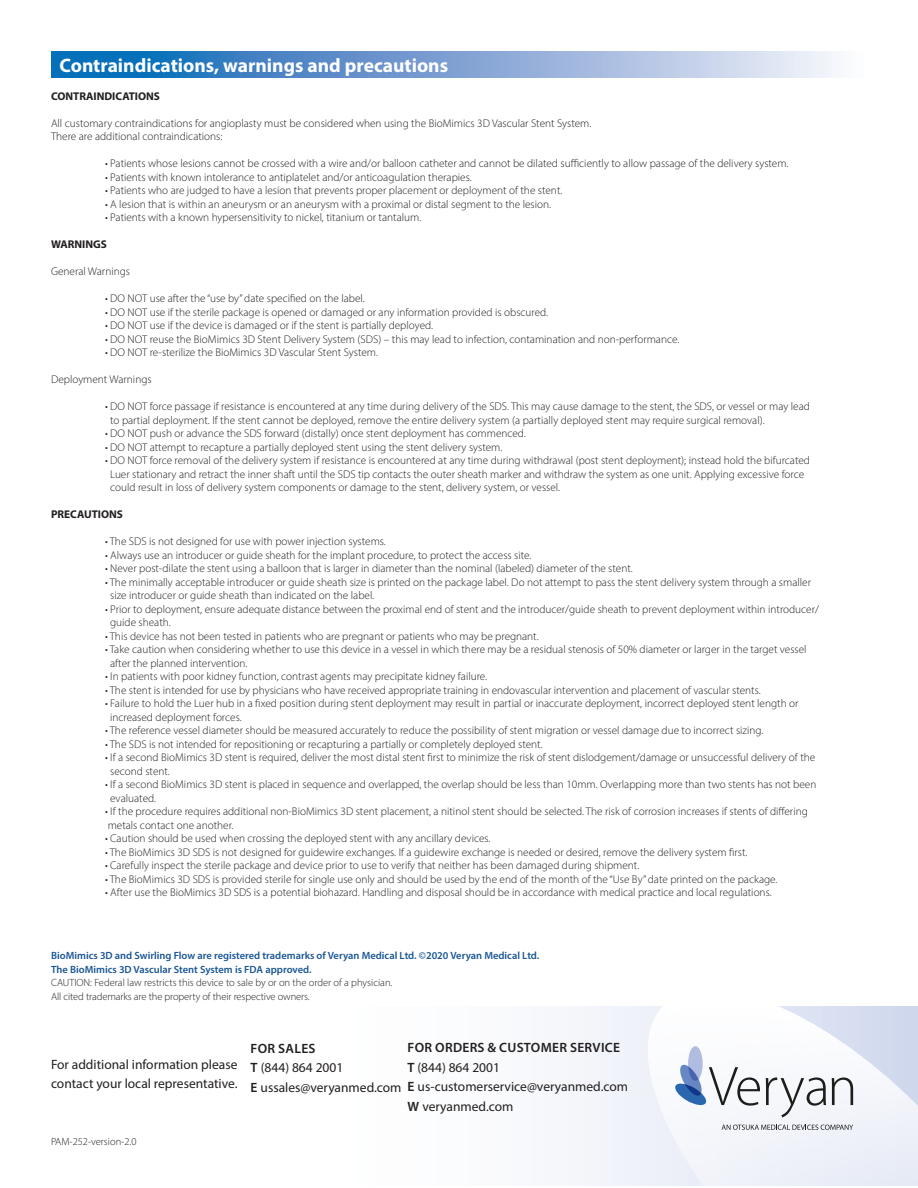
<style>
.page{position:relative;width:918px;height:1188px;background:#fff}
.page>*{position:absolute;margin:0;border:0;box-sizing:border-box;transform-origin:0 0}
.t1{font:700 19.5px "Myriad Pro";color:#fff}
.t2{font:13.5px/19.2px "Myriad Pro";color:#231f20}
.t3{font:600 13.5px/19.5px "Myriad Pro";letter-spacing:.02em;color:#231f20}
.t4{font:300 11.25px/13.5px "Myriad Pro";color:#231f20}
.t5{font:700 11.25px "Myriad Pro";color:#231f20}
.t6{font:600 10.5px/13.5px "Myriad Pro";color:#1a5694}
.t7{font:300 10.5px "Myriad Pro";color:#231f20}
.s1{font-weight:300;color:#231f20}
.s2{font-weight:400}
.s3{font-weight:600}
</style>
<div class="page">
<svg style="left:51px;top:51px;width:784px;height:27px;background:#78a4d3"></svg>
<svg style="left:622px;top:1006px;width:296px;height:180px;fill:#f0f3f9"></svg>
<div style="left:688px;top:1046px;width:15px;height:35px;background:#b4bfe3;border-radius:50%"></div>
<svg style="left:675px;top:1065px;width:85px;height:41px"></svg>
<svg style="left:766px;top:1077px;width:60px;height:40px"></svg>
<svg style="left:832px;top:1077px;width:21px;height:28px"></svg>
<svg style="left:722px;top:1125px;width:131px;height:5px"></svg>
<p class="t1" style="left:60px;top:52px;width:390px">Contraindications, warnings and precautions</p>
<p class="t5" style="left:51px;top:89px;width:111px">CONTRAINDICATIONS</p>
<p class="t4" style="left:51px;top:116px;width:542px">All customary contraindications for angioplasty must be considered when using the BioMimics 3D Vascular Stent System.</p>
<p class="t4" style="left:51px;top:130px;width:173px">There are additional contraindications:</p>
<p class="t4" style="left:105px;top:157px;width:685px">• Patients whose lesions cannot be crossed with a wire and/or balloon catheter and cannot be dilated sufficiently to allow passage of the delivery system.</p>
<p class="t4" style="left:105px;top:170px;width:368px">• Patients with known intolerance to antiplatelet and/or anticoagulation therapies.</p>
<p class="t4" style="left:105px;top:184px;width:459px">• Patients who are judged to have a lesion that prevents proper placement or deployment of the stent.</p>
<p class="t4" style="left:105px;top:197px;width:448px">• A lesion that is within an aneurysm or an aneurysm with a proximal or distal segment to the lesion.</p>
<p class="t4" style="left:105px;top:211px;width:318px">• Patients with a known hypersensitivity to nickel, titanium or tantalum.</p>
<p class="t5" style="left:51px;top:237px;width:57px">WARNINGS</p>
<p class="t4" style="left:51px;top:265px;width:81px">General Warnings</p>
<p class="t4" style="left:105px;top:292px;width:261px">• DO NOT use after the “use by” date specified on the label.</p>
<p class="t4" style="left:105px;top:305px;width:445px">• DO NOT use if the sterile package is opened or damaged or any information provided is obscured.</p>
<p class="t4" style="left:105px;top:319px;width:330px">• DO NOT use if the device is damaged or if the stent is partially deployed.</p>
<p class="t4" style="left:105px;top:332px;width:576px">• DO NOT reuse the BioMimics 3D Stent Delivery System (SDS) – this may lead to infection, contamination and non-performance.</p>
<p class="t4" style="left:105px;top:346px;width:275px">• DO NOT re-sterilize the BioMimics 3D Vascular Stent System.</p>
<p class="t4" style="left:51px;top:373px;width:102px">Deployment Warnings</p>
<p class="t4" style="left:110px;top:400px;width:701px;text-indent:-5px">• DO NOT force passage if resistance is encountered at any time during delivery of the SDS. This may cause damage to the stent, the SDS, or vessel or may lead to partial deployment. If the stent cannot be deployed, remove the entire delivery system (a partially deployed stent may require surgical removal).</p>
<p class="t4" style="left:105px;top:427px;width:422px">• DO NOT push or advance the SDS forward (distally) once stent deployment has commenced.</p>
<p class="t4" style="left:105px;top:440px;width:399px">• DO NOT attempt to recapture a partially deployed stent using the stent delivery system.</p>
<p class="t4" style="left:110px;top:454px;width:701px;text-indent:-5px">• DO NOT force removal of the delivery system if resistance is encountered at any time during withdrawal (post stent deployment); instead hold the bifurcated<br>Luer stationary and retract the inner shaft until the SDS tip contacts the outer sheath marker and withdraw the system as one unit. Applying excessive force could result in loss of delivery system components or damage to the stent, delivery system, or vessel.</p>
<p class="t5" style="left:51px;top:507px;width:73px">PRECAUTIONS</p>
<p class="t4" style="left:105px;top:535px;width:282px">• The SDS is not designed for use with power injection systems.</p>
<p class="t4" style="left:105px;top:548px;width:428px">• Always use an introducer or guide sheath for the implant procedure, to protect the access site.</p>
<p class="t4" style="left:105px;top:562px;width:529px">• Never post-dilate the stent using a balloon that is larger in diameter than the nominal (labeled) diameter of the stent.</p>
<p class="t4" style="left:110px;top:575px;width:702px;text-indent:-5px">• The minimally acceptable introducer or guide sheath size is printed on the package label. Do not attempt to pass the stent delivery system through a smaller size introducer or guide sheath than indicated on the label.</p>
<p class="t4" style="left:110px;top:602px;width:710px;text-indent:-5px">• Prior to deployment, ensure adequate distance between the proximal end of stent and the introducer/guide sheath to prevent deployment within introducer/ guide sheath.</p>
<p class="t4" style="left:105px;top:629px;width:435px">• This device has not been tested in patients who are pregnant or patients who may be pregnant.</p>
<p class="t4" style="left:110px;top:643px;width:698px;text-indent:-5px">• Take caution when considering whether to use this device in a vessel in which there may be a residual stenosis of 50% diameter or larger in the target vessel after the planned intervention.</p>
<p class="t4" style="left:105px;top:670px;width:384px">• In patients with poor kidney function, contrast agents may precipitate kidney failure.</p>
<p class="t4" style="left:105px;top:683px;width:657px">• The stent is intended for use by physicians who have received appropriate training in endovascular intervention and placement of vascular stents.</p>
<p class="t4" style="left:110px;top:697px;width:690px;text-indent:-5px">• Failure to hold the Luer hub in a fixed position during stent deployment may result in partial or inaccurate deployment, incorrect deployed stent length or increased deployment forces.</p>
<p class="t4" style="left:105px;top:724px;width:660px">• The reference vessel diameter should be measured accurately to reduce the possibility of stent migration or vessel damage due to incorrect sizing.</p>
<p class="t4" style="left:105px;top:737px;width:439px">• The SDS is not intended for repositioning or recapturing a partially or completely deployed stent.</p>
<p class="t4" style="left:110px;top:751px;width:707px;text-indent:-5px">• If a second BioMimics 3D stent is required, deliver the most distal stent first to minimize the risk of stent dislodgement/damage or unsuccessful delivery of the second stent.</p>
<p class="t4" style="left:110px;top:778px;width:708px;text-indent:-5px">• If a second BioMimics 3D stent is placed in sequence and overlapped, the overlap should be less than 10mm. Overlapping more than two stents has not been evaluated.</p>
<p class="t4" style="left:105px;top:805px;width:704px">• If the procedure requires additional non-BioMimics 3D stent placement, a nitinol stent should be selected. The risk of corrosion increases if stents of differing metals contact one another.</p>
<p class="t4" style="left:105px;top:832px;width:387px">• Caution should be used when crossing the deployed stent with any ancillary devices.</p>
<p class="t4" style="left:105px;top:845px;width:644px">• The BioMimics 3D SDS is not designed for guidewire exchanges. If a guidewire exchange is needed or desired, remove the delivery system first.</p>
<p class="t4" style="left:105px;top:859px;width:536px">• Carefully inspect the sterile package and device prior to use to verify that neither has been damaged during shipment.</p>
<p class="t4" style="left:105px;top:872px;width:674px">• The BioMimics 3D SDS is provided sterile for single use only and should be used by the end of the month of the “Use By” date printed on the package.</p>
<p class="t4" style="left:105px;top:886px;width:668px">• After use the BioMimics 3D SDS is a potential biohazard. Handling and disposal should be in accordance with medical practice and local regulations.</p>
<p class="t6" style="left:51px;top:949px;width:490px">BioMimics 3D and Swirling Flow are registered trademarks of Veryan Medical Ltd. ©2020 Veryan Medical Ltd.<br>The BioMimics 3D Vascular Stent System is FDA approved.<br><span class="s1">CAUTION: Federal law restricts this device to sale by or on the order of a physician.<br>All cited trademarks are the property of their respective owners.</span></p>
<p class="t2" style="left:51px;top:1054px;width:188px">For additional information please contact your local representative.</p>
<p class="t7" style="left:51px;top:1135px;width:87px">PAM-252-version-2.0</p>
<p class="t3" style="left:407px;top:1038px;width:214px">FOR ORDERS &amp; CUSTOMER SERVICE<br>T <span class="s2">(844) 864 2001</span></p>
<p class="t2" style="left:408px;top:1096px;width:107px"><span class="s3">W</span> veryanmed.com</p>
<p class="t2" style="left:251px;top:1038px;width:379px"><span class="s3">FOR SALES<br>T</span> (844) 864 2001<br><span class="s3">E</span> ussales@veryanmed.com <span class="s3">E</span> us-customerservice@veryanmed.com</p>
</div>
